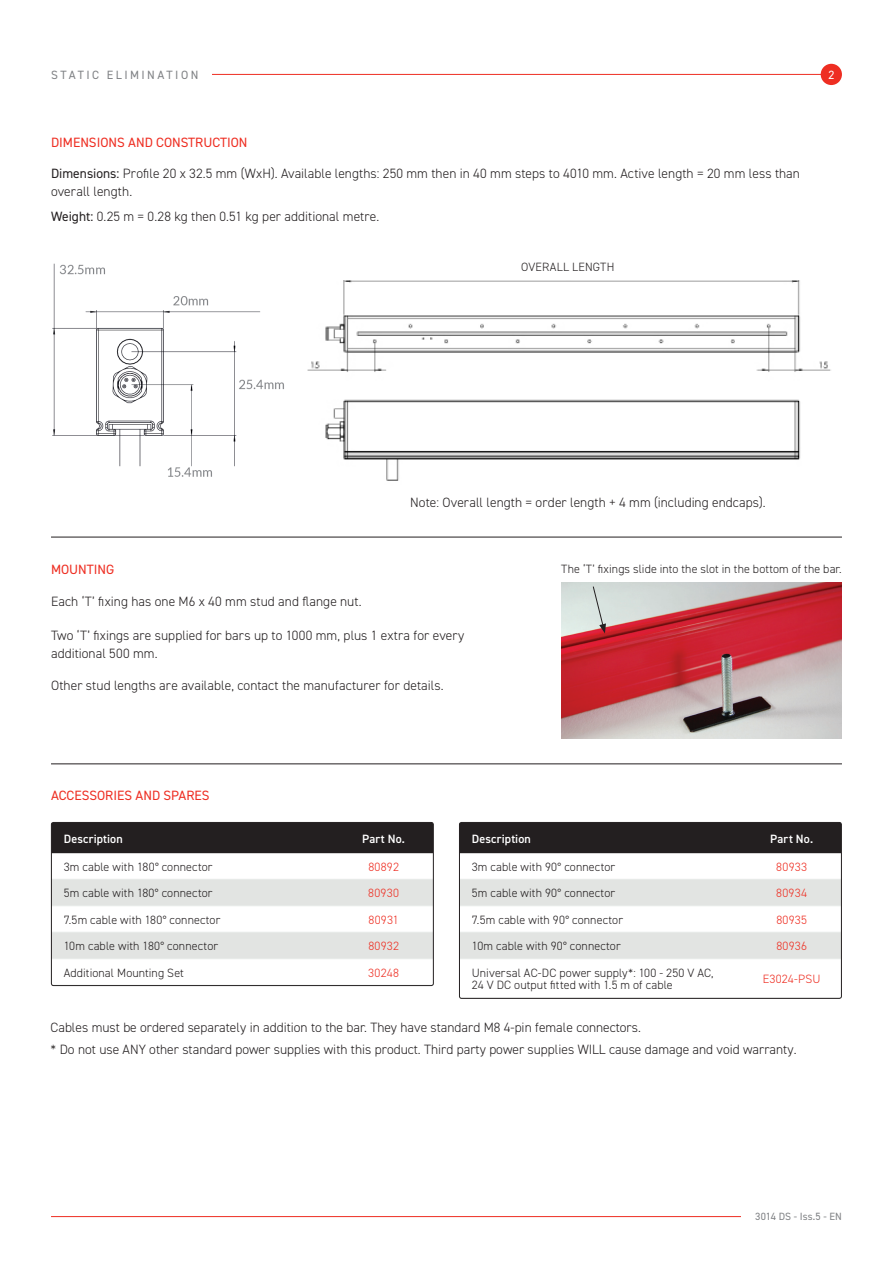
<style>
.page{position:relative;width:893px;height:1263px;background:#fff}
.page>*{position:absolute;margin:0;border:0;box-sizing:border-box;transform-origin:0 0}
.Body{font:300 13.5px/18px "DIN2014";color:#231f20}
.t1{font:13.5px "DIN2014";color:#ee2e22}
.Body-2{font:300 12px/12.8px "DIN2014";letter-spacing:.01em;color:#231f20}
.Body-3{font:300 12px "DIN2014";letter-spacing:.02em;color:#ee2e22}
.t2{font:600 12px "DIN2014";letter-spacing:.015em;color:#fff}
.t3{font:12px "DIN2014";letter-spacing:.205em;color:#808285}
.t4{font:12px "DIN2014";color:#fff}
.t5{font:10.5px "DIN2014";letter-spacing:.01em;color:#808285}
.s1{font-weight:400}
</style>
<div class="page">
<hr style="left:77px;top:74px;width:754px;height:1px;background:#ee2e22">
<div style="left:51px;top:64px;width:160px;height:21px;background:#fff"></div>
<div style="left:821px;top:64px;width:21px;height:21px;background:#ee2e22;border-radius:50%"></div>
<hr style="left:51px;top:1216px;width:723px;height:1px;background:#ee2e22">
<div style="left:741px;top:1212px;width:101px;height:8px;background:#fff"></div>
<hr style="left:51px;top:764px;width:791px;height:1px;background:#231f20">
<img style="left:561px;top:582px;width:281px;height:156px">
<hr style="left:51px;top:537px;width:791px;height:1px;background:#231f20">
<div style="left:51px;top:822px;width:381px;height:31px;background:#231f20"></div>
<svg style="left:53px;top:880px;width:379px;height:78px"></svg>
<hr style="left:51px;top:879px;width:283px;height:1px;background:#e7eae8">
<hr style="left:334px;top:879px;width:99px;height:1px;background:#e7eae8">
<hr style="left:51px;top:905px;width:283px;height:1px;background:#e7eae8">
<hr style="left:334px;top:905px;width:99px;height:1px;background:#e7eae8">
<hr style="left:51px;top:932px;width:283px;height:1px;background:#e7eae8">
<hr style="left:334px;top:932px;width:99px;height:1px;background:#e7eae8">
<hr style="left:51px;top:958px;width:283px;height:1px;background:#e7eae8">
<hr style="left:51px;top:985px;width:283px;height:1px;background:#e7eae8">
<hr style="left:334px;top:958px;width:99px;height:1px;background:#e7eae8">
<div style="left:51px;top:822px;width:383px;height:164px;border:1px solid #231f20;border-radius:2px"></div>
<div style="left:459px;top:822px;width:381px;height:31px;background:#231f20"></div>
<svg style="left:461px;top:880px;width:379px;height:78px"></svg>
<hr style="left:459px;top:879px;width:283px;height:1px;background:#e7eae8">
<hr style="left:742px;top:879px;width:99px;height:1px;background:#e7eae8">
<hr style="left:459px;top:905px;width:283px;height:1px;background:#e7eae8">
<hr style="left:742px;top:905px;width:99px;height:1px;background:#e7eae8">
<hr style="left:459px;top:932px;width:283px;height:1px;background:#e7eae8">
<hr style="left:742px;top:932px;width:99px;height:1px;background:#e7eae8">
<hr style="left:459px;top:958px;width:283px;height:1px;background:#e7eae8">
<hr style="left:742px;top:958px;width:99px;height:1px;background:#e7eae8">
<div style="left:459px;top:822px;width:383px;height:177px;border:1px solid #231f20;border-radius:2px"></div>
<img style="left:52px;top:263px;width:232px;height:214px">
<img style="left:307px;top:280px;width:524px;height:92px">
<img style="left:325px;top:399px;width:476px;height:82px">
<svg style="left:592px;top:586px;width:14px;height:47px"></svg>
<p class="t3" style="left:51px;top:67px;width:149px">STATIC ELIMINATION</p>
<p class="t4" style="left:828px;top:67px;width:7px">2</p>
<p class="t1" style="left:51px;top:133px;width:198px">DIMENSIONS AND CONSTRUCTION</p>
<p class="Body" style="left:51px;top:165px;width:750px"><span class="s1">Dimensions:</span> Profile 20 x 32.5 mm (WxH). Available lengths: 250 mm then in 40 mm steps to 4010 mm. Active length = 20 mm less than overall length.</p>
<p class="Body" style="left:51px;top:207px;width:330px"><span class="s1">Weight:</span> 0.25 m = 0.28 kg then 0.51 kg per additional metre.</p>
<p class="Body-2" style="left:521px;top:260px;width:95px">OVERALL LENGTH</p>
<p class="t1" style="left:51px;top:561px;width:65px">MOUNTING</p>
<p class="Body" style="left:410px;top:493px;width:357px">Note: Overall length = order length + 4 mm (including endcaps).</p>
<p class="Body-2" style="left:561px;top:563px;width:282px">The ‘T’ fixings slide into the slot in the bottom of the bar.</p>
<p class="Body" style="left:51px;top:592px;width:312px">Each ‘T’ fixing has one M6 x 40 mm stud and flange nut.</p>
<p class="Body" style="left:51px;top:626px;width:415px">Two ‘T’ fixings are supplied for bars up to 1000 mm, plus 1 extra for every additional 500 mm.</p>
<p class="Body" style="left:51px;top:677px;width:394px">Other stud lengths are available, contact the manufacturer for details.</p>
<p class="t1" style="left:51px;top:787px;width:160px">ACCESSORIES AND SPARES</p>
<p class="t2" style="left:64px;top:830px;width:61px">Description</p>
<p class="t2" style="left:362px;top:830px;width:44px">Part No.</p>
<p class="Body-2" style="left:64px;top:860px;width:150px">3m cable with 180° connector</p>
<p class="Body-3" style="left:368px;top:859px;width:32px">80892</p>
<p class="Body-2" style="left:64px;top:887px;width:150px">5m cable with 180° connector</p>
<p class="Body-3" style="left:368px;top:886px;width:32px">80930</p>
<p class="Body-2" style="left:64px;top:913px;width:158px">7.5m cable with 180° connector</p>
<p class="Body-3" style="left:369px;top:912px;width:32px">80931</p>
<p class="Body-2" style="left:64px;top:940px;width:156px">10m cable with 180° connector</p>
<p class="Body-3" style="left:368px;top:939px;width:32px">80932</p>
<p class="Body-2" style="left:64px;top:966px;width:122px">Additional Mounting Set</p>
<p class="Body-3" style="left:368px;top:965px;width:32px">30248</p>
<p class="t2" style="left:472px;top:830px;width:61px">Description</p>
<p class="t2" style="left:770px;top:830px;width:44px">Part No.</p>
<p class="Body-2" style="left:472px;top:860px;width:145px">3m cable with 90° connector</p>
<p class="Body-3" style="left:776px;top:859px;width:32px">80933</p>
<p class="Body-2" style="left:472px;top:887px;width:145px">5m cable with 90° connector</p>
<p class="Body-3" style="left:776px;top:886px;width:32px">80934</p>
<p class="Body-2" style="left:472px;top:913px;width:153px">7.5m cable with 90° connector</p>
<p class="Body-3" style="left:776px;top:912px;width:32px">80935</p>
<p class="Body-2" style="left:472px;top:940px;width:150px">10m cable with 90° connector</p>
<p class="Body-3" style="left:776px;top:939px;width:32px">80936</p>
<p class="Body-2" style="left:472px;top:966px;width:243px">Universal AC-DC power supply*: 100 - 250 V AC,<br>24 V DC output fitted with 1.5 m of cable</p>
<p class="Body-3" style="left:763px;top:971px;width:59px">E3024-PSU</p>
<p class="Body" style="left:51px;top:1016px;width:747px;line-height:22.2px">Cables must be ordered separately in addition to the bar. They have standard M8 4-pin female connectors.<br>* Do not use ANY other standard power supplies with this product. Third party power supplies WILL cause damage and void warranty.</p>
<p class="t5" style="left:755px;top:1210px;width:88px">3014 DS - Iss.5 - EN</p>
</div>
